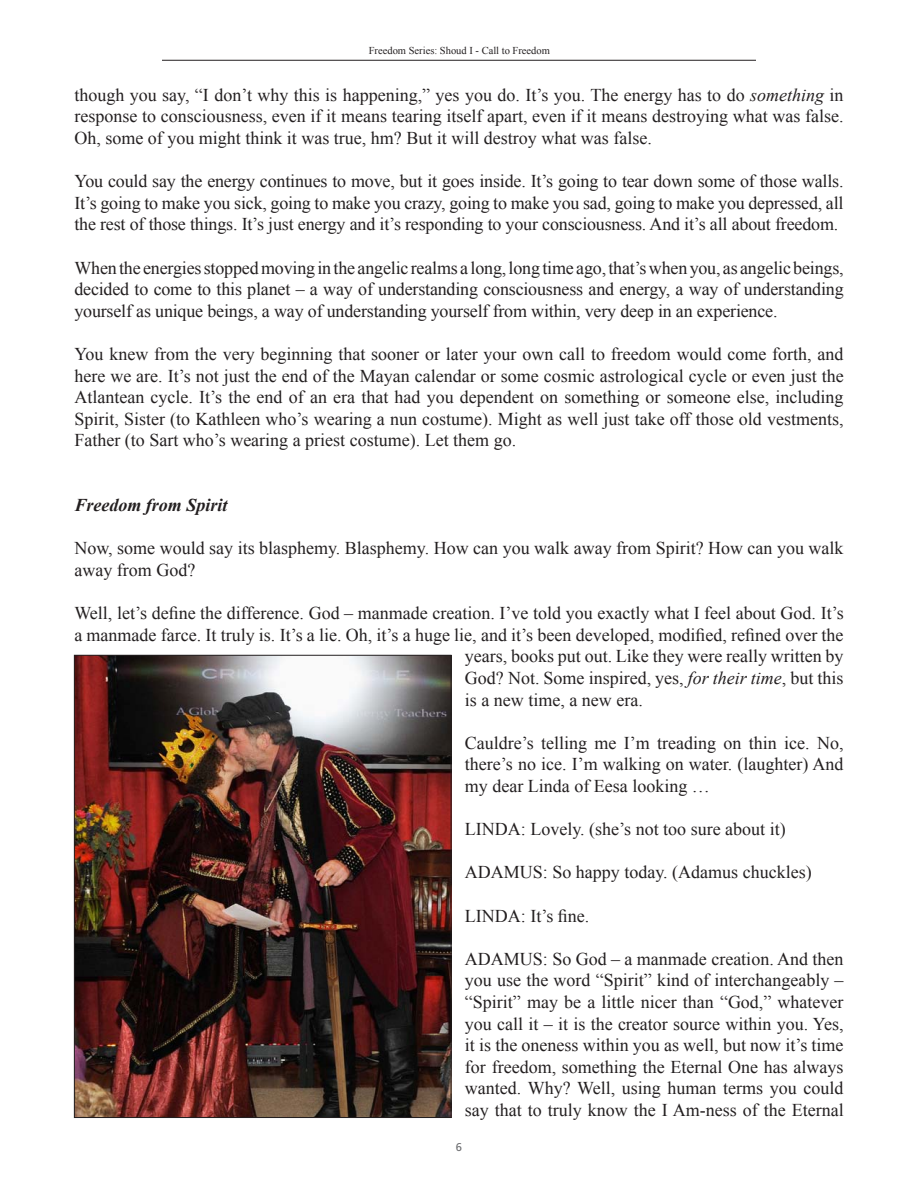
<style>
.page{position:relative;width:918px;height:1188px;background:#fff}
.page>*{position:absolute;margin:0;border:0;box-sizing:border-box;transform-origin:0 0}
.t1{font:18px/21.6px "Times New Roman";color:#231f20;text-align:justify}
.t2{font:italic 700 18px "Times New Roman";color:#231f20}
.t3{font:11.25px "Frutiger";color:#6c6d70}
.t4{font:10.5px "Times New Roman";color:#231f20}
.s1{font-style:italic}
</style>
<div class="page">
<hr style="left:162px;top:60px;width:594px;height:1px;background:#231f20">
<img style="left:76px;top:657px;width:373px;height:459px">
<p class="t4" style="left:369px;top:43px;width:183px">Freedom Series: Shoud I - Call to Freedom</p>
<p class="t1" style="left:74px;top:84px;width:771px">though you say, “I don’t why this is happening,” yes you do. It’s you. The energy has to do <span class="s1">something</span> in response to consciousness, even if it means tearing itself apart, even if it means destroying what was false.<br>Oh, some of you might think it was true, hm? But it will destroy what was false.</p>
<p class="t1" style="left:74px;top:170px;width:771px">You could say the energy continues to move, but it goes inside. It’s going to tear down some of those walls.<br>It’s going to make you sick, going to make you crazy, going to make you sad, going to make you depressed, all the rest of those things. It’s just energy and it’s responding to your consciousness. And it’s all about freedom.</p>
<p class="t1" style="left:74px;top:256px;width:771px">When the energies stopped moving in the angelic realms a long, long time ago, that’s when you, as angelic beings, decided to come to this planet – a way of understanding consciousness and energy, a way of understanding yourself as unique beings, a way of understanding yourself from within, very deep in an experience.</p>
<p class="t1" style="left:74px;top:343px;width:771px">You knew from the very beginning that sooner or later your own call to freedom would come forth, and here we are. It’s not just the end of the Mayan calendar or some cosmic astrological cycle or even just the Atlantean cycle. It’s the end of an era that had you dependent on something or someone else, including Spirit, Sister (to Kathleen who’s wearing a nun costume). Might as well just take off those old vestments, Father (to Sart who’s wearing a priest costume). Let them go.</p>
<p class="t2" style="left:74px;top:493px;width:155px">Freedom from Spirit</p>
<p class="t1" style="left:74px;top:537px;width:771px">Now, some would say its blasphemy. Blasphemy. How can you walk away from Spirit? How can you walk away from God?</p>
<p class="t1" style="left:74px;top:602px;width:771px">Well, let’s define the difference. God – manmade creation. I’ve told you exactly what I feel about God. It’s</p>
<p class="t1" style="left:74px;top:624px;width:771px">a manmade farce. It truly is. It’s a lie. Oh, it’s a huge lie, and it’s been developed, modified, refined over the</p>
<p class="t1" style="left:465px;top:645px;width:380px">years, books put out. Like they were really written by</p>
<p class="t1" style="left:465px;top:667px;width:380px">God? Not. Some inspired, yes, <span class="s1">for their time</span>, but this</p>
<p class="t1" style="left:465px;top:688px;width:179px">is a new time, a new era.</p>
<p class="t1" style="left:465px;top:732px;width:380px">Cauldre’s telling me I’m treading on thin ice. No, there’s no ice. I’m walking on water. (laughter) And my dear Linda of Eesa looking …</p>
<p class="t1" style="left:465px;top:818px;width:322px">LINDA: Lovely. (she’s not too sure about it)</p>
<p class="t1" style="left:465px;top:861px;width:348px">ADAMUS: So happy today. (Adamus chuckles)</p>
<p class="t1" style="left:465px;top:904px;width:126px">LINDA: It’s fine.</p>
<p class="t1" style="left:465px;top:948px;width:380px">ADAMUS: So God – a manmade creation. And then you use the word “Spirit” kind of interchangeably – “Spirit” may be a little nicer than “God,” whatever you call it – it is the creator source within you. Yes, it is the oneness within you as well, but now it’s time for freedom, something the Eternal One has always wanted. Why? Well, using human terms you could say that to truly know the I Am-ness of the Eternal</p>
<p class="t3" style="left:456px;top:1141px;width:8px">6</p>
</div>
